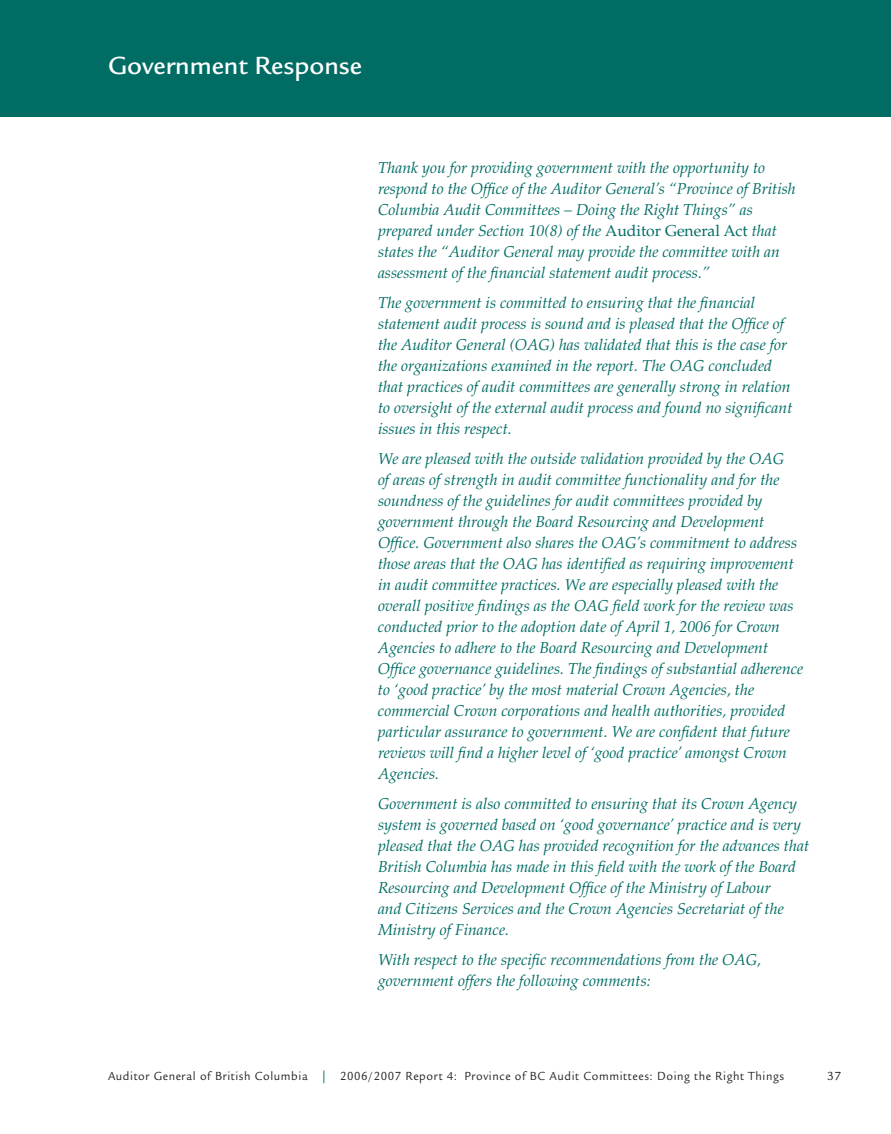
<style>
.page{position:relative;width:891px;height:1134px;background:#fff}
.page>*{position:absolute;margin:0;border:0;box-sizing:border-box;transform-origin:0 0}
.t1{font:500 27px "Legacy Sans";color:#fff}
.t2{font:italic 15.75px/21px "Palatino";color:#006c64}
.t3{font:12.75px "Legacy Sans";letter-spacing:.05em;color:#231f20;scale:.94 1}
.t4{font:12.75px "Legacy Sans";letter-spacing:.05em;color:#231f20}
.s1{font-style:normal}
.s2{color:#006c64}
</style>
<div class="page">
<div style="left:0;top:0;width:891px;height:117px;background:#006c64"></div>
<h1 class="t1" style="left:108px;top:55px;width:256px">Government Response</h1>
<p class="t2" style="left:378px;top:159px;width:419px">Thank you for providing government with the opportunity to respond to the Office of the Auditor General’s “Province of British Columbia Audit Committees – Doing the Right Things” as prepared under Section 10(8) of the <span class="s1">Auditor General Act</span> that states the “Auditor General may provide the committee with an assessment of the financial statement audit process.”</p>
<p class="t2" style="left:378px;top:294px;width:416px">The government is committed to ensuring that the financial statement audit process is sound and is pleased that the Office of the Auditor General (OAG) has validated that this is the case for the organizations examined in the report. The OAG concluded that practices of audit committees are generally strong in relation to oversight of the external audit process and found no significant issues in this respect.</p>
<p class="t2" style="left:378px;top:450px;width:427px">We are pleased with the outside validation provided by the OAG<br>of areas of strength in audit committee functionality and for the soundness of the guidelines for audit committees provided by government through the Board Resourcing and Development Office. Government also shares the OAG’s commitment to address those areas that the OAG has identified as requiring improvement in audit committee practices. We are especially pleased with the overall positive findings as the OAG field work for the review was conducted prior to the adoption date of April 1, 2006 for Crown Agencies to adhere to the Board Resourcing and Development Office governance guidelines. The findings of substantial adherence to ‘good practice’ by the most material Crown Agencies, the commercial Crown corporations and health authorities, provided particular assurance to government. We are confident that future reviews will find a higher level of ‘good practice’ amongst Crown Agencies.</p>
<p class="t2" style="left:378px;top:795px;width:433px">Government is also committed to ensuring that its Crown Agency system is governed based on ‘good governance’ practice and is very pleased that the OAG has provided recognition for the advances that British Columbia has made in this field with the work of the Board Resourcing and Development Office of the Ministry of Labour<br>and Citizens Services and the Crown Agencies Secretariat of the Ministry of Finance.</p>
<p class="t2" style="left:378px;top:951px;width:385px">With respect to the specific recommendations from the OAG, government offers the following comments:</p>
<p class="t3" style="left:108px;top:1071px;width:721px">Auditor General of British Columbia <span class="s2">|</span> 2006/2007 Report 4: Province of BC Audit Committees: Doing the Right Things</p>
<p class="t4" style="left:827px;top:1071px;width:16px">37</p>
</div>
